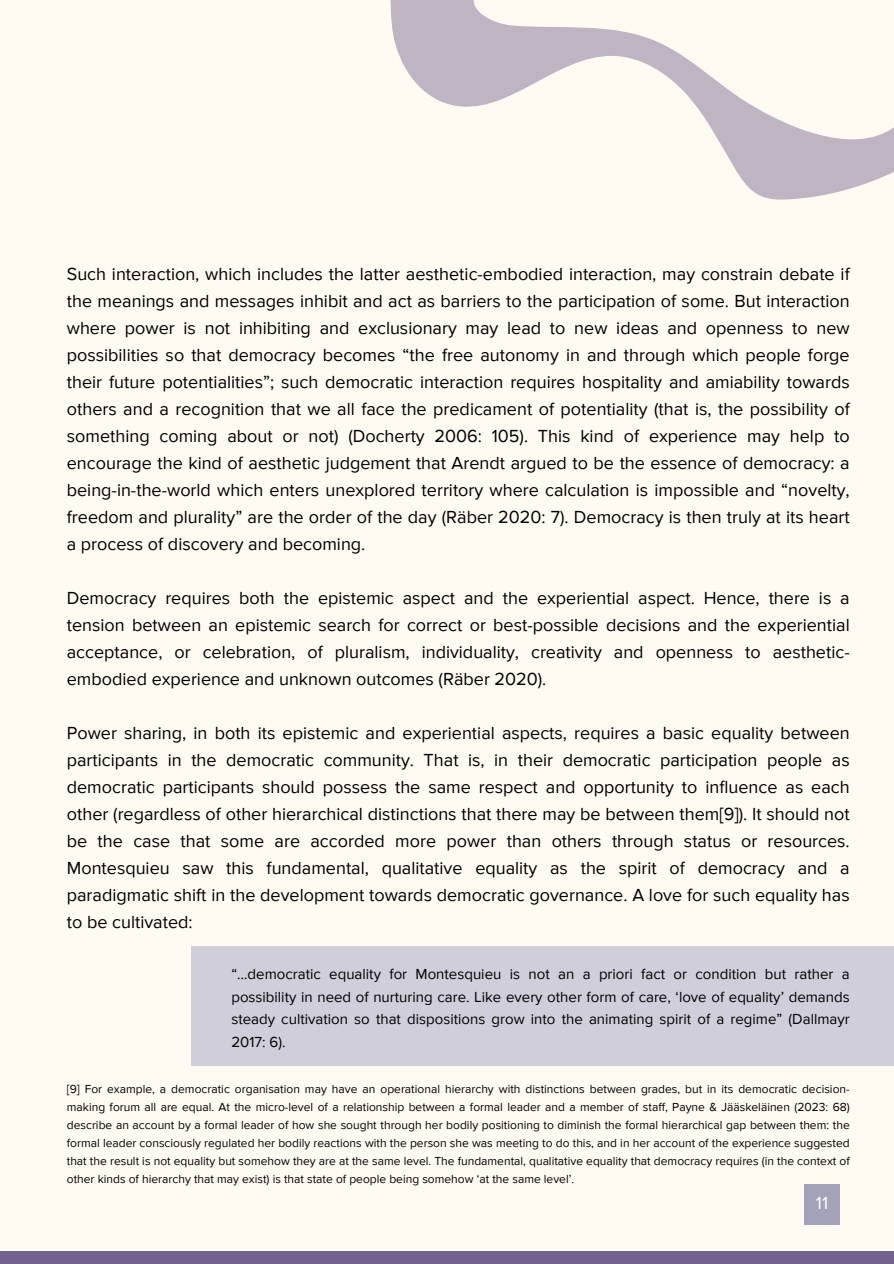
<style>
.page{position:relative;width:894px;height:1264px;background:#fff}
.page>*{position:absolute;margin:0;border:0;box-sizing:border-box;transform-origin:0 0}
.t1{font:18px/27px "Proxima Nova";color:#000;text-align:justify}
.t2{font:18px "Proxima Nova";color:#fff}
.t3{font:15px/22.5px "Proxima Nova";color:#000;text-align:justify}
.t4{font:12px/18px "Proxima Nova";color:#000;text-align:justify}
</style>
<div class="page">
<div style="left:0;top:0;width:893px;height:1263px;background:#fffaf2"></div>
<svg style="left:791px;top:752px;width:17px;height:15px"></svg>
<div style="left:0;top:1251px;width:893px;height:12px;background:#74628e"></div>
<div style="left:191px;top:945px;width:702px;height:120px;background:#cfceda"></div>
<div style="left:804px;top:1184px;width:35px;height:40px;background:#a4a2b8"></div>
<svg style="left:390px;top:0;width:503px;height:200px"></svg>
<p class="t1" style="left:67px;top:261px;width:784px">Such interaction, which includes the latter aesthetic-embodied interaction, may constrain debate if the meanings and messages inhibit and act as barriers to the participation of some. But interaction where power is not inhibiting and exclusionary may lead to new ideas and openness to new possibilities so that democracy becomes “the free autonomy in and through which people forge their future potentialities”; such democratic interaction requires hospitality and amiability towards others and a recognition that we all face the predicament of potentiality (that is, the possibility of something coming about or not) (Docherty 2006: 105). This kind of experience may help to encourage the kind of aesthetic judgement that Arendt argued to be the essence of democracy: a being-in-the-world which enters unexplored territory where calculation is impossible and “novelty, freedom and plurality” are the order of the day (Räber 2020: 7). Democracy is then truly at its heart a process of discovery and becoming.</p>
<h1 class="t1" style="left:67px;top:585px;width:784px">Democracy requires both the epistemic aspect and the experiential aspect. Hence, there is a tension between an epistemic search for correct or best-possible decisions and the experiential acceptance, or celebration, of pluralism, individuality, creativity and openness to aesthetic&shy;embodied experience and unknown outcomes (Räber 2020).</h1>
<h1 class="t1" style="left:67px;top:720px;width:784px">Power sharing, in both its epistemic and experiential aspects, requires a basic equality between participants in the democratic community. That is, in their democratic participation people as democratic participants should possess the same respect and opportunity to influence as each other (regardless of other hierarchical distinctions that there may be between them[9]). It should not be the case that some are accorded more power than others through status or resources.<br>Montesquieu saw this fundamental, qualitative equality as the spirit of democracy and a paradigmatic shift in the development towards democratic governance. A love for such equality has to be cultivated:</h1>
<p class="t3" style="left:231px;top:963px;width:619px">“…democratic equality for Montesquieu is not an a priori fact or condition but rather a possibility in need of nurturing care. Like every other form of care, ‘love of equality’ demands steady cultivation so that dispositions grow into the animating spirit of a regime” (Dallmayr 2017: 6).</p>
<h1 class="t4" style="left:67px;top:1080px;width:784px">[9] For example, a democratic organisation may have an operational hierarchy with distinctions between grades, but in its democratic decision&shy;making forum all are equal. At the micro-level of a relationship between a formal leader and a member of staff, Payne &amp; Jääskeläinen (2023: 68) describe an account by a formal leader of how she sought through her bodily positioning to diminish the formal hierarchical gap between them: the formal leader consciously regulated her bodily reactions with the person she was meeting to do this, and in her account of the experience suggested that the result is not equality but somehow they are at the same level. The fundamental, qualitative equality that democracy requires (in the context of other kinds of hierarchy that may exist) is that state of people being somehow ‘at the same level’.</h1>
<p class="t2" style="left:815px;top:1194px;width:14px">11</p>
</div>
